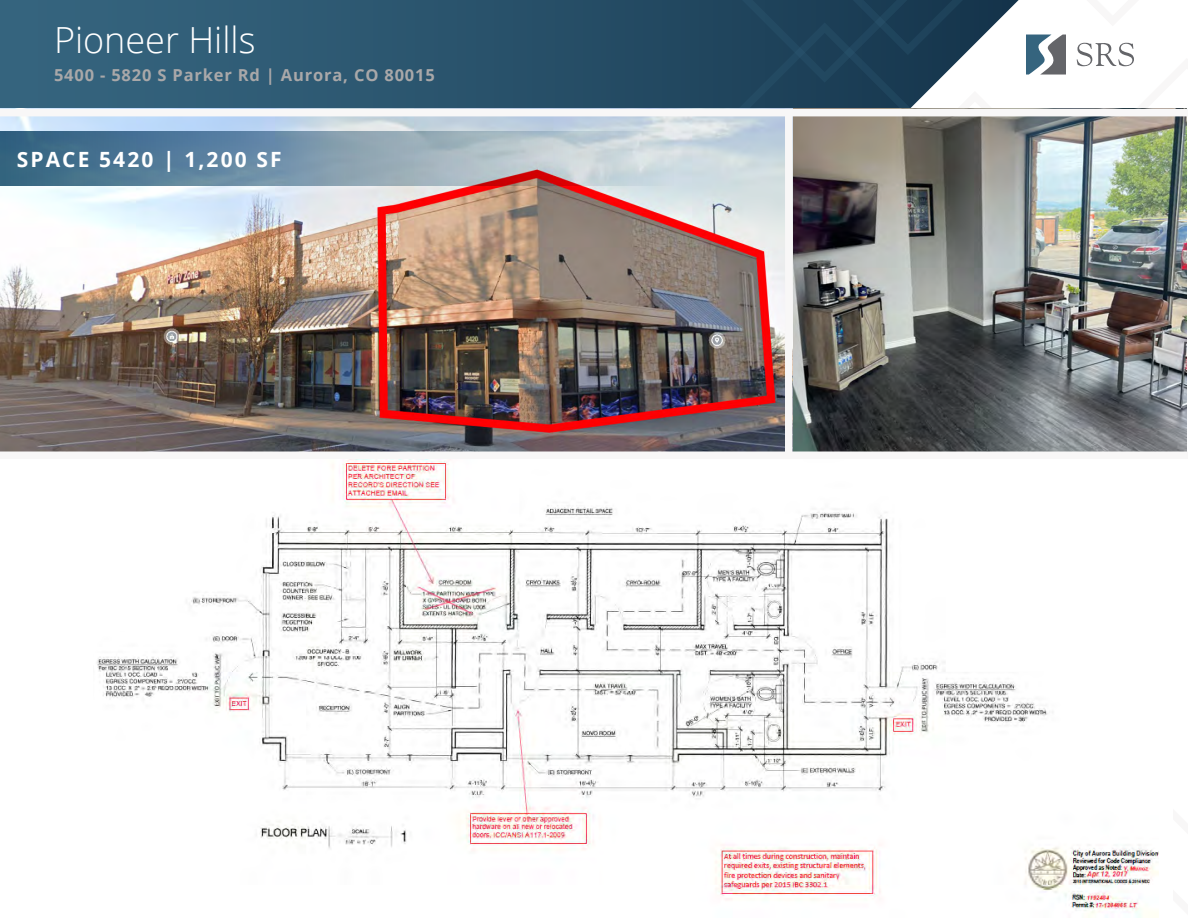
<style>
.page{position:relative;width:1188px;height:918px;background:#fff}
.page>*{position:absolute;margin:0;border:0;box-sizing:border-box;transform-origin:0 0}
.t1{font:300 36px "Open Sans";color:#fff}
.t2{font:700 21px "Open Sans";letter-spacing:.1em;color:#fff}
.t3{font:700 16.5px "Open Sans";letter-spacing:.05em;color:#a9a8a9}
</style>
<div class="page">
<svg style="left:0;top:0;width:681px;height:109px;background:#2e5972"></svg>
<svg style="left:711px;top:0;width:464px;height:109px"></svg>
<img style="left:793px;top:116px;width:394px;height:336px">
<img style="left:0;top:116px;width:785px;height:336px">
<img style="left:96px;top:459px;width:1063px;height:459px">
<div style="left:0;top:452px;width:1188px;height:7px;background:#f8f7f7"></div>
<div style="left:785px;top:109px;width:8px;height:350px;background:#f8f7f7"></div>
<svg style="left:0;top:132px;width:674px;height:54px;background:#849bad"></svg>
<div style="left:0;top:109px;width:1188px;height:7px;background:#f8f7f7"></div>
<h1 class="t1" style="left:54px;top:15px;width:203px">Pioneer Hills</h1>
<p class="t3" style="left:54px;top:63px;width:382px">5400 - 5820 S Parker Rd | Aurora, CO 80015</p>
<p class="t2" style="left:17px;top:144px;width:266px">SPACE 5420 | 1,200 SF</p>
</div>
